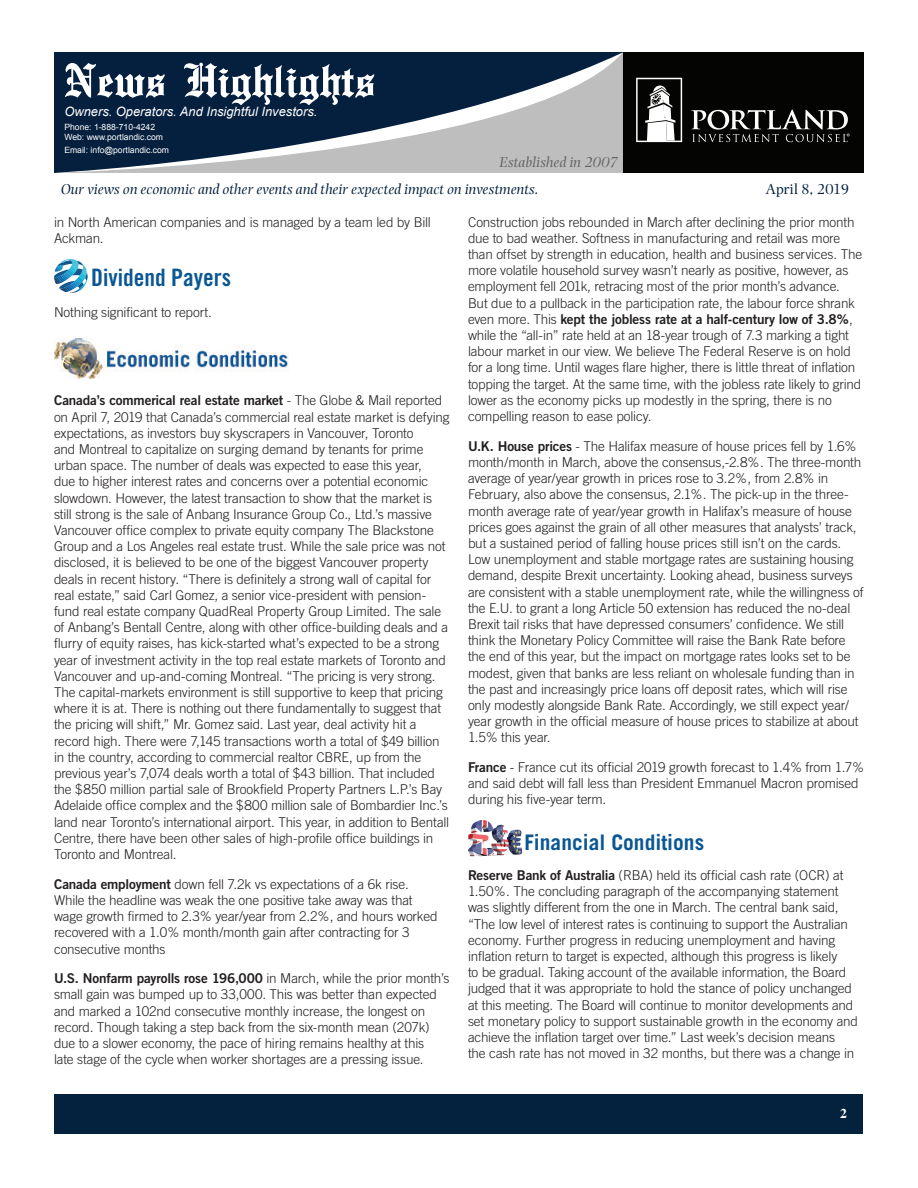
<style>
.page{position:relative;width:918px;height:1188px;background:#fff}
.page>*{position:absolute;margin:0;border:0;box-sizing:border-box;transform-origin:0 0}
.t1{font:500 51px "English Towne";color:#fff}
.t2{font:24px "Trade Gothic Bold Cond Twenty";color:#0b5793}
.t3{font:700 21.45px "Trade Gothic";color:#0b5793}
.t4{font:italic 15px "Photina";color:#04213e}
.t5{font:italic 15px "Photina";color:#636366}
.t6{font:15px "Photina";letter-spacing:-.005em;color:#04213e}
.Article_-_Body{font:300 13.5px/16.2px "Trade Gothic";letter-spacing:-.01em;color:#231f20}
.t7{font:700 13.5px "Times";color:#fff}
.t8{font:italic 12.9px "Arial";color:#fff}
.t9{font:8.55px/10.4px "Arial";color:#fff}
.s1{font-family:"Trade Gothic Bold Two";font-weight:400}
</style>
<div class="page">
<div style="left:606px;top:52px;width:258px;height:121px;background:#040503"></div>
<div style="left:55px;top:1094px;width:808px;height:39px;background:#04213e"></div>
<svg style="left:54px;top:53px;width:569px;height:120px;background:#4d5d71"></svg>
<svg style="left:636px;top:78px;width:46px;height:64px"></svg>
<svg style="left:691px;top:110px;width:159px;height:32px"></svg>
<svg style="left:54px;top:259px;width:34px;height:34px"></svg>
<img style="left:54px;top:339px;width:234px;height:39px">
<img style="left:468px;top:820px;width:54px;height:37px">
<h1 class="t1" style="left:64px;top:51px;width:312px">News Highlights</h1>
<p class="t8" style="left:64px;top:103px;width:255px">Owners. Operators. And Insightful Investors.</p>
<p class="t9" style="left:64px;top:122px;width:100px">Phone: 1-888-710-4242<br>Web: www.portlandic.com</p>
<p class="t9" style="left:64px;top:145px;width:106px">Email: info@portlandic.com</p>
<p class="t5" style="left:499px;top:153px;width:120px">Established in 2007</p>
<p class="t4" style="left:61px;top:181px;width:479px">Our views on economic and other events and their expected impact on investments.</p>
<p class="t6" style="left:766px;top:180px;width:86px">April 8, 2019</p>
<p class="Article_-_Body" style="left:54px;top:214px;width:378px">in North American companies and is managed by a team led by Bill<br>Ackman.</p>
<p class="t2" style="left:91px;top:263px;width:141px">Dividend Payers</p>
<p class="Article_-_Body" style="left:54px;top:304px;width:159px">Nothing significant to report.</p>
<p class="Article_-_Body" style="left:54px;top:392px;width:397px"><span class="s1">Canada’s commerical real estate market</span> - The Globe &amp; Mail reported on April 7, 2019 that Canada’s commercial real estate market is defying expectations, as investors buy skyscrapers in Vancouver, Toronto<br>and Montreal to capitalize on surging demand by tenants for prime urban space. The number of deals was expected to ease this year,<br>due to higher interest rates and concerns over a potential economic slowdown. However, the latest transaction to show that the market is still strong is the sale of Anbang Insurance Group Co., Ltd.’s massive Vancouver office complex to private equity company The Blackstone Group and a Los Angeles real estate trust. While the sale price was not disclosed, it is believed to be one of the biggest Vancouver property deals in recent history. “There is definitely a strong wall of capital for real estate,” said Carl Gomez, a senior vice-president with pension&shy;fund real estate company QuadReal Property Group Limited. The sale of Anbang’s Bentall Centre, along with other office-building deals and a flurry of equity raises, has kick-started what’s expected to be a strong year of investment activity in the top real estate markets of Toronto and Vancouver and up-and-coming Montreal. “The pricing is very strong.<br>The capital-markets environment is still supportive to keep that pricing where it is at. There is nothing out there fundamentally to suggest that the pricing will shift,” Mr. Gomez said. Last year, deal activity hit a record high. There were 7,145 transactions worth a total of $49 billion in the country, according to commercial realtor CBRE, up from the previous year’s 7,074 deals worth a total of $43 billion. That included the $850 million partial sale of Brookfield Property Partners L.P.’s Bay Adelaide office complex and the $800 million sale of Bombardier Inc.’s land near Toronto’s international airport. This year, in addition to Bentall Centre, there have been other sales of high-profile office buildings in Toronto and Montreal.</p>
<p class="Article_-_Body" style="left:54px;top:876px;width:385px"><span class="s1">Canada employment</span> down fell 7.2k vs expectations of a 6k rise.<br>While the headline was weak the one positive take away was that wage growth firmed to 2.3% year/year from 2.2%, and hours worked recovered with a 1.0% month/month gain after contracting for 3 consecutive months</p>
<p class="Article_-_Body" style="left:54px;top:970px;width:397px"><span class="s1">U.S. Nonfarm payrolls rose 196,000</span> in March, while the prior month’s small gain was bumped up to 33,000. This was better than expected and marked a 102nd consecutive monthly increase, the longest on record. Though taking a step back from the six-month mean (207k) due to a slower economy, the pace of hiring remains healthy at this<br>late stage of the cycle when worker shortages are a pressing issue.</p>
<p class="Article_-_Body" style="left:468px;top:214px;width:396px">Construction jobs rebounded in March after declining the prior month due to bad weather. Softness in manufacturing and retail was more than offset by strength in education, health and business services. The more volatile household survey wasn’t nearly as positive, however, as employment fell 201k, retracing most of the prior month’s advance.<br>But due to a pullback in the participation rate, the labour force shrank even more. This <span class="s1">kept the jobless rate at a half-century low of 3.8%</span>, while the “all-in” rate held at an 18-year trough of 7.3 marking a tight labour market in our view. We believe The Federal Reserve is on hold for a long time. Until wages flare higher, there is little threat of inflation topping the target. At the same time, with the jobless rate likely to grind lower as the economy picks up modestly in the spring, there is no compelling reason to ease policy.</p>
<p class="Article_-_Body" style="left:468px;top:438px;width:397px"><span class="s1">U.K. House prices</span> - The Halifax measure of house prices fell by 1.6% month/month in March, above the consensus,-2.8%. The three-month average of year/year growth in prices rose to 3.2%, from 2.8% in February, also above the consensus, 2.1%. The pick-up in the three&shy;month average rate of year/year growth in Halifax’s measure of house prices goes against the grain of all other measures that analysts’ track, but a sustained period of falling house prices still isn’t on the cards.<br>Low unemployment and stable mortgage rates are sustaining housing demand, despite Brexit uncertainty. Looking ahead, business surveys are consistent with a stable unemployment rate, while the willingness of the E.U. to grant a long Article 50 extension has reduced the no-deal Brexit tail risks that have depressed consumers’ confidence. We still think the Monetary Policy Committee will raise the Bank Rate before the end of this year, but the impact on mortgage rates looks set to be modest, given that banks are less reliant on wholesale funding than in the past and increasingly price loans off deposit rates, which will rise only modestly alongside Bank Rate. Accordingly, we still expect year/ year growth in the official measure of house prices to stabilize at about 1.5% this year.</p>
<p class="Article_-_Body" style="left:468px;top:759px;width:398px"><span class="s1">France</span> - France cut its official 2019 growth forecast to 1.4% from 1.7% and said debt will fall less than President Emmanuel Macron promised during his five-year term.</p>
<h3 class="t3" style="left:524px;top:829px;width:181px">Financial Conditions</h3>
<p class="Article_-_Body" style="left:468px;top:867px;width:392px"><span class="s1">Reserve Bank of Australia</span> (RBA) held its official cash rate (OCR) at 1.50%. The concluding paragraph of the accompanying statement was slightly different from the one in March. The central bank said, “The low level of interest rates is continuing to support the Australian economy. Further progress in reducing unemployment and having inflation return to target is expected, although this progress is likely<br>to be gradual. Taking account of the available information, the Board judged that it was appropriate to hold the stance of policy unchanged at this meeting. The Board will continue to monitor developments and set monetary policy to support sustainable growth in the economy and achieve the inflation target over time.” Last week’s decision means<br>the cash rate has not moved in 32 months, but there was a change in</p>
<p class="t7" style="left:840px;top:1100px;width:8px">2</p>
</div>
